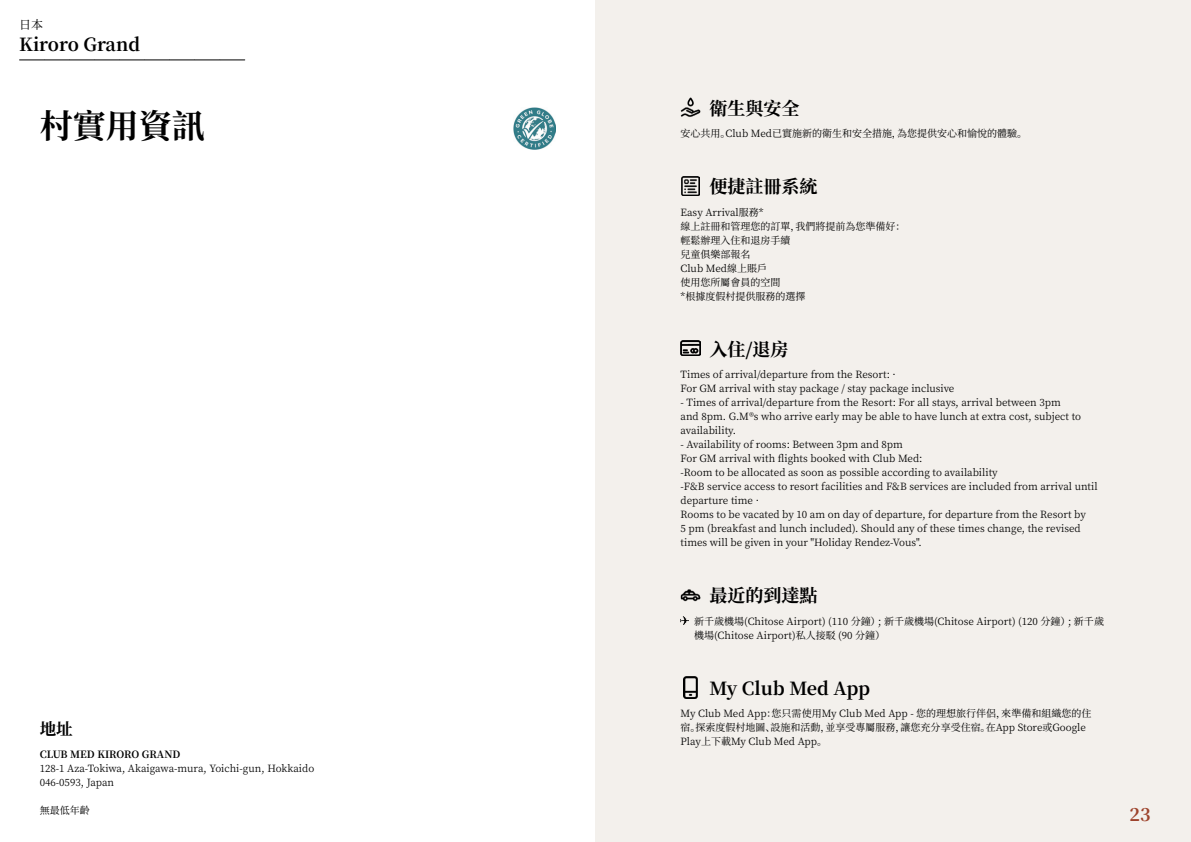
<style>
.page{position:relative;width:1191px;height:842px;background:#fff}
.page>*{position:absolute;margin:0;border:0;box-sizing:border-box;transform-origin:0 0}
.t1{font:700 33px "Noto Serif SC";color:#000}
.t2{font:700 18px "Noto Serif SC";color:#000}
.t3{font:700 18px "Noto Serif SC";color:#9d432c}
.t4{font:700 16.5px "Noto Serif SC";color:#000}
.t5{font:12px "Noto Serif SC";color:#000}
.t6{font:10px/14px "Noto Serif SC";color:#000}
.t7{font:700 10px "Noto Serif SC";letter-spacing:-.005em;color:#000}
</style>
<div class="page">
<div style="left:595px;top:0;width:596px;height:842px;background:#f3f0ec"></div>
<svg style="left:20px;top:60px;width:225px;height:1px"></svg>
<img style="left:513px;top:107px;width:43px;height:43px">
<img style="left:680px;top:97px;width:20px;height:20px">
<img style="left:681px;top:176px;width:18px;height:20px">
<img style="left:680px;top:341px;width:20px;height:15px">
<img style="left:680px;top:589px;width:20px;height:13px">
<svg style="left:680px;top:616px;width:9px;height:9px"></svg>
<img style="left:684px;top:677px;width:13px;height:21px">
<p class="t5" style="left:19px;top:17px;width:25px">日本</p>
<h2 class="t2" style="left:19px;top:34px;width:122px">Kiroro Grand</h2>
<h1 class="t1" style="left:40px;top:107px;width:166px">村實用資訊</h1>
<h3 class="t4" style="left:40px;top:720px;width:34px">地址</h3>
<p class="t7" style="left:40px;top:748px;width:142px">CLUB MED KIRORO GRAND</p>
<p class="t6" style="left:40px;top:761px;width:276px">128-1 Aza-Tokiwa, Akaigawa-mura, Yoichi-gun, Hokkaido<br>046-0593, Japan</p>
<p class="t6" style="left:40px;top:803px;width:51px">無最低年齡</p>
<h2 class="t2" style="left:709px;top:98px;width:91px">衛生與安全</h2>
<p class="t6" style="left:680px;top:127px;width:348px">安心共用。Club Med已實施新的衛生和安全措施，為您提供安心和愉悅的體驗。</p>
<h2 class="t2" style="left:709px;top:176px;width:109px">便捷註冊系統</h2>
<p class="t6" style="left:680px;top:205px;width:226px">Easy Arrival服務*<br>線上註冊和管理您的訂單，我們將提前為您準備好：輕鬆辦理入住和退房手續<br>兒童俱樂部報名<br>Club Med線上賬戶<br>使用您所屬會員的空間<br>*根據度假村提供服務的選擇</p>
<h2 class="t2" style="left:709px;top:339px;width:81px">入住/退房</h2>
<p class="t6" style="left:680px;top:368px;width:275px">Times of arrival/departure from the Resort: ·<br>For GM arrival with stay package / stay package inclusive</p>
<p class="t6" style="left:680px;top:396px;width:402px">- Times of arrival/departure from the Resort: For all stays, arrival between 3pm and 8pm. G.M®s who arrive early may be able to have lunch at extra cost, subject to availability.</p>
<p class="t6" style="left:680px;top:438px;width:418px">- Availability of rooms: Between 3pm and 8pm<br>For GM arrival with flights booked with Club Med:<br>-Room to be allocated as soon as possible according to availability<br>-F&amp;B service access to resort facilities and F&amp;B services are included from arrival until departure time ·<br>Rooms to be vacated by 10 am on day of departure, for departure from the Resort by<br>5 pm (breakfast and lunch included). Should any of these times change, the revised times will be given in your "Holiday Rendez-Vous".</p>
<h2 class="t2" style="left:709px;top:585px;width:109px">最近的到達點</h2>
<p class="t6" style="left:694px;top:614px;width:411px">新千歲機場(Chitose Airport) (110 分鐘）; 新千歲機場(Chitose Airport) (120 分鐘）; 新千歲機場(Chitose Airport)私人接駁 (90 分鐘）</p>
<h2 class="t2" style="left:709px;top:678px;width:162px">My Club Med App</h2>
<p class="t6" style="left:680px;top:707px;width:412px">My Club Med App：您只需使用My Club Med App - 您的理想旅行伴侶，來準備和組織您的住宿。探索度假村地圖、設施和活動，並享受專屬服務，讓您充分享受住宿。在App Store或Google<br>Play上下載My Club Med App。</p>
<h2 class="t3" style="left:1129px;top:804px;width:23px">23</h2>
</div>
